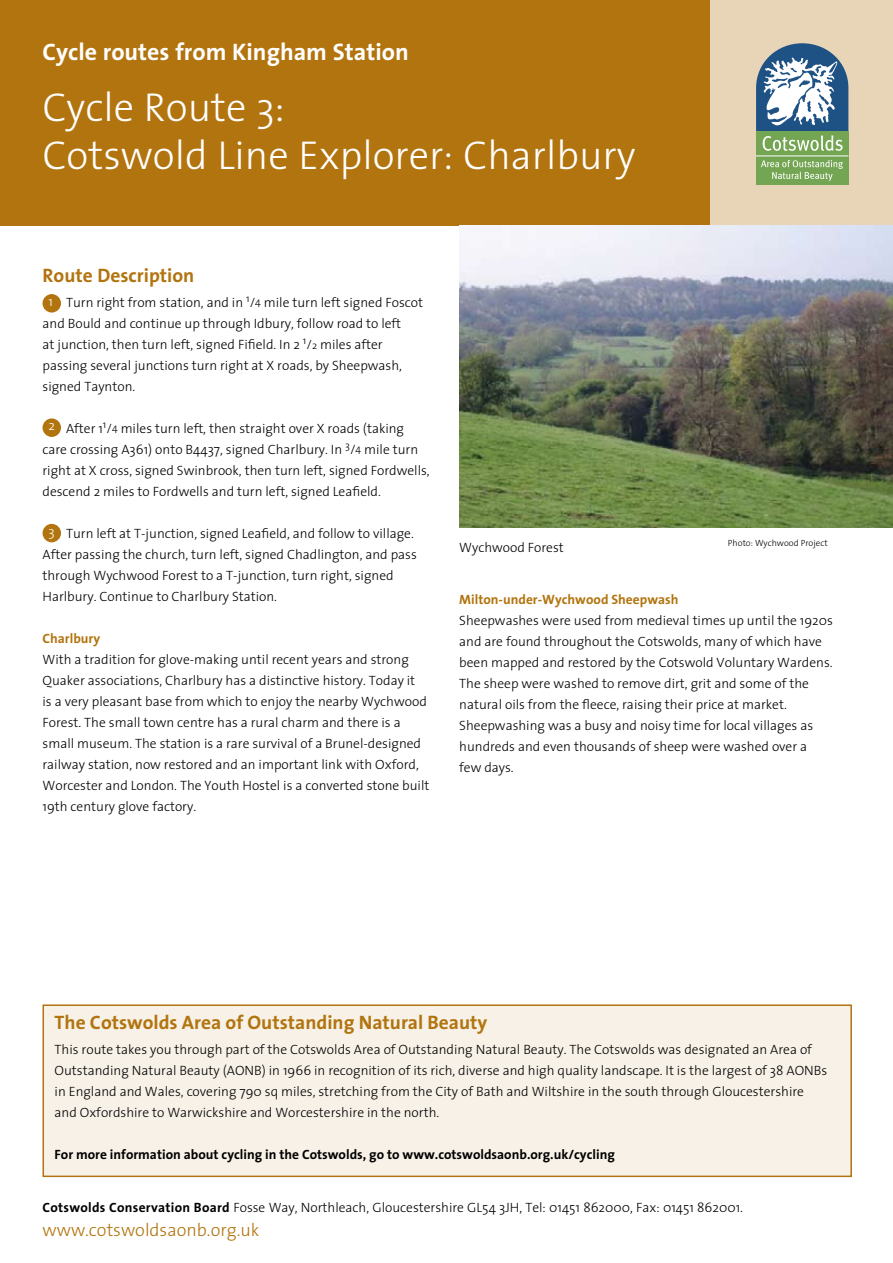
<style>
.page{position:relative;width:893px;height:1263px;background:#fff}
.page>*{position:absolute;margin:0;border:0;box-sizing:border-box;transform-origin:0 0}
.t1{font:300 40.5px/48px "The Sans";color:#fff}
.t2{font:700 24px "The Sans";color:#fff}
.t3{font:700 19.5px "The Sans";color:#b2740e}
.t4{font:300 18px "The Sans";color:#b2740e}
.t5{font:300 13.5px/21px "The Sans";color:#000}
.t6{font:700 13.5px "The Sans";color:#000}
.t7{font:700 13.5px "The Sans";color:#b2740e}
.t8{font:300 13.5px "The Sans";color:#fff}
.t9{font:300 9px "The Sans";color:#000}
.s1{font-size:10.5px}
.s2{font-weight:700}
</style>
<div class="page">
<div style="left:0;top:0;width:728px;height:225px;background:#b2740e"></div>
<div style="left:710px;top:0;width:183px;height:225px;background:#e8d5b7"></div>
<div style="left:756px;top:131px;width:92px;height:54px;background:#74a553"></div>
<svg style="left:756px;top:43px;width:92px;height:138px"></svg>
<img style="left:459px;top:225px;width:434px;height:303px">
<div style="left:43px;top:524px;width:18px;height:18px;background:#b2740e;border-radius:50%"></div>
<div style="left:43px;top:418px;width:18px;height:19px;background:#b2740e;border-radius:50%"></div>
<div style="left:43px;top:294px;width:18px;height:19px;background:#b2740e;border-radius:50%"></div>
<div style="left:43px;top:1004px;width:809px;height:173px;background:#f7f1e7;border:2px solid #b2740e"></div>
<h2 class="t2" style="left:43px;top:32px;width:368px">Cycle routes from Kingham Station</h2>
<h1 class="t1" style="left:43px;top:82px;width:595px">Cycle Route 3:<br>Cotswold Line Explorer: Charlbury</h1>
<h3 class="t3" style="left:43px;top:259px;width:153px">Route Description</h3>
<p class="t5" style="left:43px;top:291px;width:382px;text-indent:24px">Turn right from station, and in <sup>1</sup>/<span class="s1">4</span> mile turn left signed Foscot and Bould and continue up through Idbury, follow road to left<br>at junction, then turn left, signed Fifield. In 2 <sup>1</sup>/<span class="s1">2</span> miles after passing several junctions turn right at X roads, by Sheepwash, signed Taynton.</p>
<p class="t5" style="left:43px;top:417px;width:389px;text-indent:24px">After 1<sup>1</sup>/<span class="s1">4</span> miles turn left, then straight over X roads (taking care crossing A361) onto B4437, signed Charlbury. In <sup>3</sup>/<span class="s1">4</span> mile turn right at X cross, signed Swinbrook, then turn left, signed Fordwells, descend 2 miles to Fordwells and turn left, signed Leafield.</p>
<p class="t5" style="left:43px;top:522px;width:376px;text-indent:24px">Turn left at T-junction, signed Leafield, and follow to village.<br>After passing the church, turn left, signed Chadlington, and pass through Wychwood Forest to a T-junction, turn right, signed Harlbury. Continue to Charlbury Station.</p>
<p class="t7" style="left:43px;top:627px;width:59px">Charlbury</p>
<p class="t5" style="left:43px;top:648px;width:388px">With a tradition for glove-making until recent years and strong Quaker associations, Charlbury has a distinctive history. Today it<br>is a very pleasant base from which to enjoy the nearby Wychwood Forest. The small town centre has a rural charm and there is a small museum. The station is a rare survival of a Brunel-designed railway station, now restored and an important link with Oxford, Worcester and London. The Youth Hostel is a converted stone built 19th century glove factory.</p>
<p class="t8" style="left:49px;top:290px;width:6px">1</p>
<p class="t8" style="left:49px;top:414px;width:8px">2</p>
<p class="t8" style="left:49px;top:520px;width:8px">3</p>
<p class="t5" style="left:459px;top:537px;width:106px">Wychwood Forest</p>
<p class="t9" style="left:728px;top:536px;width:101px">Photo: Wychwood Project</p>
<p class="t7" style="left:459px;top:588px;width:221px">Milton-under-Wychwood Sheepwash</p>
<p class="t5" style="left:459px;top:610px;width:375px">Sheepwashes were used from medieval times up until the 1920s and are found throughout the Cotswolds, many of which have been mapped and restored by the Cotswold Voluntary Wardens.<br>The sheep were washed to remove dirt, grit and some of the natural oils from the fleece, raising their price at market.<br>Sheepwashing was a busy and noisy time for local villages as hundreds and even thousands of sheep were washed over a<br>few days.</p>
<h3 class="t3" style="left:55px;top:1006px;width:434px">The Cotswolds Area of Outstanding Natural Beauty</h3>
<p class="t5" style="left:55px;top:1039px;width:774px">This route takes you through part of the Cotswolds Area of Outstanding Natural Beauty. The Cotswolds was designated an Area of Outstanding Natural Beauty (AONB) in 1966 in recognition of its rich, diverse and high quality landscape. It is the largest of 38 AONBs in England and Wales, covering 790 sq miles, stretching from the City of Bath and Wiltshire in the south through Gloucestershire and Oxfordshire to Warwickshire and Worcestershire in the north.</p>
<p class="t6" style="left:55px;top:1143px;width:562px">For more information about cycling in the Cotswolds, go to www.cotswoldsaonb.org.uk/cycling</p>
<p class="t5" style="left:43px;top:1196px;width:702px"><span class="s2">Cotswolds Conservation Board</span> Fosse Way, Northleach, Gloucestershire GL54 3JH, Tel: 01451 862000, Fax: 01451 862001.</p>
<h3 class="t4" style="left:43px;top:1215px;width:218px">www.cotswoldsaonb.org.uk</h3>
</div>
